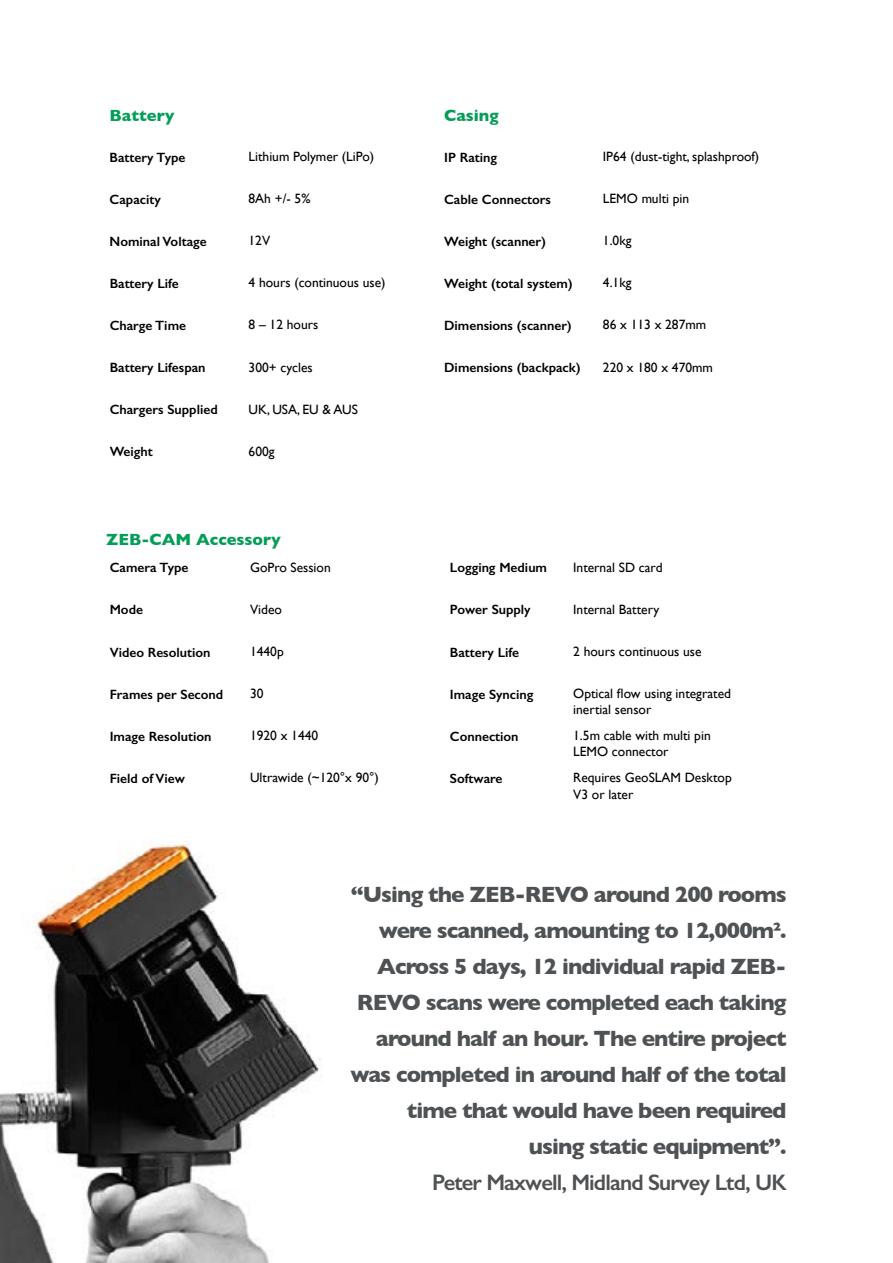
<style>
.page{position:relative;width:893px;height:1263px;background:#fff}
.page>*{position:absolute;margin:0;border:0;box-sizing:border-box;transform-origin:0 0}
.t1{font:700 22.5px/36px "Gill Sans";letter-spacing:-.04em;color:#4f5254;text-align:right}
.t2{font:600 22.5px "Gill Sans";letter-spacing:-.04em;color:#4f5254}
.t3{font:700 16.5px "Gill Sans";color:#049d58}
.t4{font:13.5px/16.2px "Gill Sans";color:#000}
.t5{font:600 13.5px "Gill Sans";color:#000}
</style>
<div class="page">
<img style="left:0;top:841px;width:322px;height:422px">
<p class="t3" style="left:110px;top:102px;width:66px">Battery</p>
<p class="t3" style="left:444px;top:102px;width:56px">Casing</p>
<p class="t5" style="left:110px;top:149px;width:77px">Battery Type</p>
<p class="t4" style="left:249px;top:148px;width:127px">Lithium Polymer (LiPo)</p>
<p class="t5" style="left:444px;top:149px;width:54px">IP Rating</p>
<p class="t4" style="left:603px;top:148px;width:158px">IP64 (dust-tight, splashproof)</p>
<p class="t5" style="left:110px;top:191px;width:53px">Capacity</p>
<p class="t4" style="left:249px;top:190px;width:63px">8Ah +/- 5%</p>
<p class="t5" style="left:444px;top:191px;width:108px">Cable Connectors</p>
<p class="t4" style="left:603px;top:190px;width:88px">LEMO multi pin</p>
<p class="t5" style="left:110px;top:233px;width:99px">Nominal Voltage</p>
<p class="t4" style="left:249px;top:232px;width:23px">12V</p>
<p class="t5" style="left:444px;top:233px;width:103px">Weight (scanner)</p>
<p class="t4" style="left:603px;top:232px;width:30px">1.0kg</p>
<p class="t5" style="left:110px;top:275px;width:71px">Battery Life</p>
<p class="t4" style="left:249px;top:275px;width:138px">4 hours (continuous use)</p>
<p class="t5" style="left:444px;top:275px;width:130px">Weight (total system)</p>
<p class="t4" style="left:603px;top:275px;width:30px">4.1kg</p>
<p class="t5" style="left:110px;top:317px;width:78px">Charge Time</p>
<p class="t4" style="left:249px;top:317px;width:71px">8 – 12 hours</p>
<p class="t5" style="left:444px;top:317px;width:129px">Dimensions (scanner)</p>
<p class="t4" style="left:603px;top:317px;width:105px">86 x 113 x 287mm</p>
<p class="t5" style="left:110px;top:359px;width:97px">Battery Lifespan</p>
<p class="t4" style="left:249px;top:359px;width:66px">300+ cycles</p>
<p class="t5" style="left:444px;top:359px;width:138px">Dimensions (backpack)</p>
<p class="t4" style="left:603px;top:359px;width:112px">220 x 180 x 470mm</p>
<p class="t5" style="left:110px;top:401px;width:110px">Chargers Supplied</p>
<p class="t4" style="left:249px;top:401px;width:111px">UK, USA, EU &amp; AUS</p>
<p class="t5" style="left:110px;top:443px;width:45px">Weight</p>
<p class="t4" style="left:249px;top:443px;width:28px">600g</p>
<p class="t3" style="left:106px;top:526px;width:176px">ZEB-CAM Accessory</p>
<p class="t5" style="left:110px;top:560px;width:80px">Camera Type</p>
<p class="t4" style="left:250px;top:559px;width:82px">GoPro Session</p>
<p class="t5" style="left:450px;top:560px;width:99px">Logging Medium</p>
<p class="t4" style="left:573px;top:559px;width:91px">Internal SD card</p>
<p class="t5" style="left:110px;top:602px;width:35px">Mode</p>
<p class="t4" style="left:250px;top:601px;width:33px">Video</p>
<p class="t5" style="left:450px;top:602px;width:82px">Power Supply</p>
<p class="t4" style="left:573px;top:601px;width:88px">Internal Battery</p>
<p class="t5" style="left:110px;top:644px;width:102px">Video Resolution</p>
<p class="t4" style="left:250px;top:643px;width:35px">1440p</p>
<p class="t5" style="left:450px;top:644px;width:71px">Battery Life</p>
<p class="t4" style="left:573px;top:643px;width:130px">2 hours continuous use</p>
<p class="t5" style="left:110px;top:686px;width:115px">Frames per Second</p>
<p class="t4" style="left:250px;top:685px;width:15px">30</p>
<p class="t5" style="left:450px;top:686px;width:85px">Image Syncing</p>
<p class="t4" style="left:573px;top:685px;width:159px">Optical flow using integrated inertial sensor</p>
<p class="t5" style="left:110px;top:728px;width:103px">Image Resolution</p>
<p class="t4" style="left:250px;top:727px;width:70px">1920 x 1440</p>
<p class="t5" style="left:450px;top:728px;width:70px">Connection</p>
<p class="t4" style="left:573px;top:727px;width:139px">1.5m cable with multi pin<br>LEMO connector</p>
<p class="t5" style="left:110px;top:770px;width:77px">Field of View</p>
<p class="t4" style="left:250px;top:769px;width:130px">Ultrawide (~120°x 90°)</p>
<p class="t5" style="left:450px;top:770px;width:54px">Software</p>
<p class="t4" style="left:573px;top:769px;width:160px">Requires GeoSLAM Desktop<br>V3 or later</p>
<p class="t1" style="left:350px;top:876px;width:438px">“Using the ZEB-REVO around 200 rooms were scanned, amounting to 12,000m².<br>Across 5 days, 12 individual rapid ZEB-REVO scans were completed each taking around half an hour. The entire project was completed in around half of the total time that would have been required using static equipment”.</p>
<h1 class="t2" style="left:432px;top:1169px;width:356px">Peter Maxwell, Midland Survey Ltd, UK</h1>
</div>
